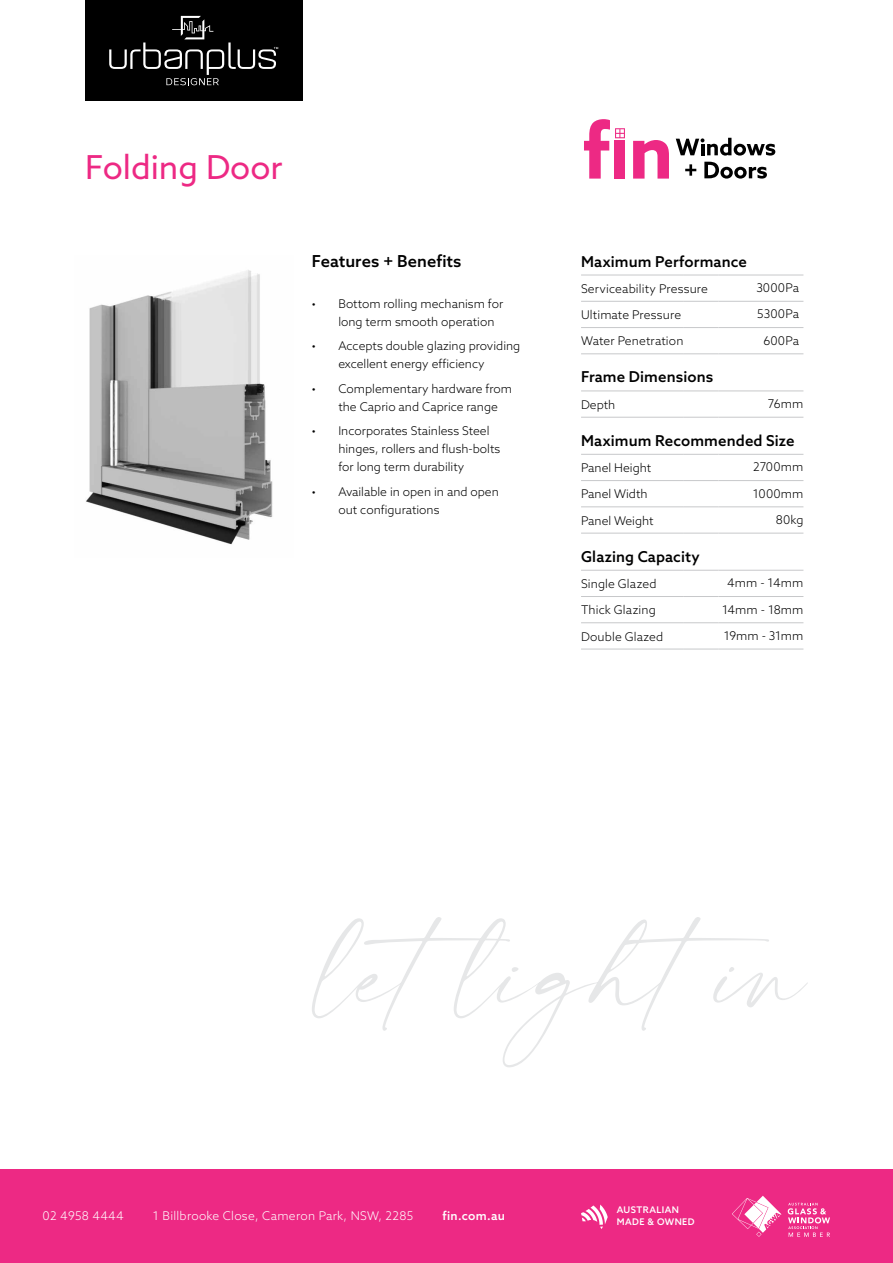
<style>
.page{position:relative;width:893px;height:1263px;background:#fff}
.page>*{position:absolute;margin:0;border:0;box-sizing:border-box;transform-origin:0 0}
.t1{font:33px "Azo Sans";color:#ed2984}
.t2{font:500 16.5px "Azo Sans";letter-spacing:.005em;color:#000}
.t3{font:500 15px "Azo Sans";letter-spacing:.005em;color:#000}
.t4{font:300 12px/18px "Azo Sans";color:#000}
.t5{font:300 12px "Azo Sans";letter-spacing:.025em;color:#fff}
.t6{font:500 12px "Azo Sans";letter-spacing:.025em;color:#fff}
.t7{font:500 9.15px/12.1px "Azo Sans";letter-spacing:.05em;color:#fff}
</style>
<div class="page">
<svg style="left:676px;top:138px;width:99px;height:18px"></svg>
<svg style="left:685px;top:164px;width:11px;height:12px"></svg>
<svg style="left:704px;top:162px;width:63px;height:17px"></svg>
<svg style="left:633px;top:140px;width:36px;height:39px"></svg>
<svg style="left:584px;top:119px;width:41px;height:60px"></svg>
<img style="left:86px;top:270px;width:187px;height:275px">
<hr style="left:581px;top:354px;width:102px;height:1px;background:#c7c8ca">
<hr style="left:683px;top:354px;width:35px;height:1px;background:#c7c8ca">
<hr style="left:718px;top:354px;width:85px;height:1px;background:#c7c8ca">
<hr style="left:581px;top:480px;width:102px;height:1px;background:#c7c8ca">
<hr style="left:581px;top:533px;width:102px;height:1px;background:#c7c8ca">
<hr style="left:683px;top:533px;width:35px;height:1px;background:#c7c8ca">
<hr style="left:718px;top:533px;width:85px;height:1px;background:#c7c8ca">
<hr style="left:683px;top:480px;width:35px;height:1px;background:#c7c8ca">
<hr style="left:718px;top:480px;width:85px;height:1px;background:#c7c8ca">
<hr style="left:581px;top:417px;width:102px;height:1px;background:#c7c8ca">
<hr style="left:581px;top:391px;width:102px;height:1px;background:#c7c8ca">
<hr style="left:683px;top:417px;width:35px;height:1px;background:#c7c8ca">
<hr style="left:718px;top:417px;width:85px;height:1px;background:#c7c8ca">
<hr style="left:581px;top:454px;width:102px;height:1px;background:#c7c8ca">
<hr style="left:581px;top:507px;width:102px;height:1px;background:#c7c8ca">
<hr style="left:683px;top:391px;width:35px;height:1px;background:#c7c8ca">
<hr style="left:683px;top:454px;width:35px;height:1px;background:#c7c8ca">
<hr style="left:683px;top:507px;width:35px;height:1px;background:#c7c8ca">
<hr style="left:718px;top:391px;width:85px;height:1px;background:#c7c8ca">
<hr style="left:718px;top:454px;width:85px;height:1px;background:#c7c8ca">
<hr style="left:718px;top:507px;width:85px;height:1px;background:#c7c8ca">
<hr style="left:718px;top:275px;width:85px;height:1px;background:#c7c8ca">
<hr style="left:581px;top:275px;width:102px;height:1px;background:#c7c8ca">
<hr style="left:683px;top:275px;width:35px;height:1px;background:#c7c8ca">
<hr style="left:581px;top:301px;width:102px;height:1px;background:#c7c8ca">
<hr style="left:683px;top:301px;width:35px;height:1px;background:#c7c8ca">
<hr style="left:581px;top:327px;width:102px;height:1px;background:#c7c8ca">
<hr style="left:683px;top:327px;width:35px;height:1px;background:#c7c8ca">
<hr style="left:718px;top:301px;width:85px;height:1px;background:#c7c8ca">
<hr style="left:718px;top:327px;width:85px;height:1px;background:#c7c8ca">
<hr style="left:581px;top:570px;width:102px;height:1px;background:#c7c8ca">
<hr style="left:581px;top:596px;width:102px;height:1px;background:#c7c8ca">
<hr style="left:581px;top:622px;width:102px;height:1px;background:#c7c8ca">
<hr style="left:683px;top:570px;width:35px;height:1px;background:#c7c8ca">
<hr style="left:718px;top:570px;width:85px;height:1px;background:#c7c8ca">
<hr style="left:683px;top:596px;width:35px;height:1px;background:#c7c8ca">
<hr style="left:718px;top:596px;width:85px;height:1px;background:#c7c8ca">
<hr style="left:683px;top:622px;width:35px;height:1px;background:#c7c8ca">
<hr style="left:718px;top:622px;width:85px;height:1px;background:#c7c8ca">
<hr style="left:581px;top:649px;width:102px;height:1px;background:#c7c8ca">
<hr style="left:683px;top:649px;width:35px;height:1px;background:#c7c8ca">
<hr style="left:718px;top:649px;width:85px;height:1px;background:#c7c8ca">
<div style="left:0;top:1169px;width:893px;height:94px;background:#ed2984"></div>
<svg style="left:581px;top:1204px;width:27px;height:25px"></svg>
<svg style="left:732px;top:1196px;width:49px;height:41px"></svg>
<svg style="left:788px;top:1203px;width:42px;height:34px"></svg>
<div style="left:85px;top:0;width:217px;height:101px;background:#000"></div>
<svg style="left:109px;top:16px;width:169px;height:69px"></svg>
<svg style="left:312px;top:917px;width:496px;height:150px"></svg>
<h1 class="t1" style="left:85px;top:145px;width:199px">Folding Door</h1>
<h2 class="t2" style="left:312px;top:250px;width:151px">Features + Benefits</h2>
<p class="t4" style="left:338px;top:295px;width:166px;text-indent:-27px">• Bottom rolling mechanism for long term smooth operation</p>
<p class="t4" style="left:338px;top:337px;width:183px;text-indent:-27px">• Accepts double glazing providing excellent energy efficiency</p>
<p class="t4" style="left:338px;top:379px;width:175px;text-indent:-27px">• Complementary hardware from the Caprio and Caprice range</p>
<p class="t4" style="left:338px;top:422px;width:163px;text-indent:-27px">• Incorporates Stainless Steel hinges, rollers and flush-bolts for long term durability</p>
<p class="t4" style="left:338px;top:482px;width:162px;text-indent:-27px">• Available in open in and open out configurations</p>
<p class="t3" style="left:581px;top:251px;width:167px">Maximum Performance</p>
<p class="t4" style="left:581px;top:279px;width:128px">Serviceability Pressure</p>
<p class="t4" style="left:756px;top:279px;width:44px">3000Pa</p>
<p class="t4" style="left:581px;top:306px;width:102px">Ultimate Pressure</p>
<p class="t4" style="left:757px;top:305px;width:43px">5300Pa</p>
<p class="t4" style="left:581px;top:332px;width:104px">Water Penetration</p>
<p class="t4" style="left:763px;top:331px;width:37px">600Pa</p>
<p class="t3" style="left:581px;top:367px;width:134px">Frame Dimensions</p>
<p class="t4" style="left:581px;top:395px;width:36px">Depth</p>
<p class="t4" style="left:768px;top:395px;width:37px">76mm</p>
<p class="t3" style="left:581px;top:431px;width:215px">Maximum Recommended Size</p>
<p class="t4" style="left:581px;top:459px;width:72px">Panel Height</p>
<p class="t4" style="left:753px;top:458px;width:52px">2700mm</p>
<p class="t4" style="left:581px;top:485px;width:68px">Panel Width</p>
<p class="t4" style="left:753px;top:484px;width:52px">1000mm</p>
<p class="t4" style="left:581px;top:511px;width:74px">Panel Weight</p>
<p class="t4" style="left:776px;top:511px;width:29px">80kg</p>
<p class="t3" style="left:581px;top:546px;width:120px">Glazing Capacity</p>
<p class="t4" style="left:581px;top:575px;width:77px">Single Glazed</p>
<p class="t4" style="left:727px;top:574px;width:78px">4mm - 14mm</p>
<p class="t4" style="left:581px;top:601px;width:76px">Thick Glazing</p>
<p class="t4" style="left:722px;top:600px;width:83px">14mm - 18mm</p>
<p class="t4" style="left:581px;top:627px;width:84px">Double Glazed</p>
<p class="t4" style="left:724px;top:626px;width:81px">19mm - 31mm</p>
<p class="t5" style="left:43px;top:1208px;width:83px">02 4958 4444</p>
<p class="t5" style="left:153px;top:1208px;width:262px">1 Billbrooke Close, Cameron Park, NSW, 2285</p>
<p class="t6" style="left:443px;top:1208px;width:64px">fin.com.au</p>
<p class="t7" style="left:617px;top:1204px;width:79px">AUSTRALIAN<br>MADE &amp; OWNED</p>
</div>
